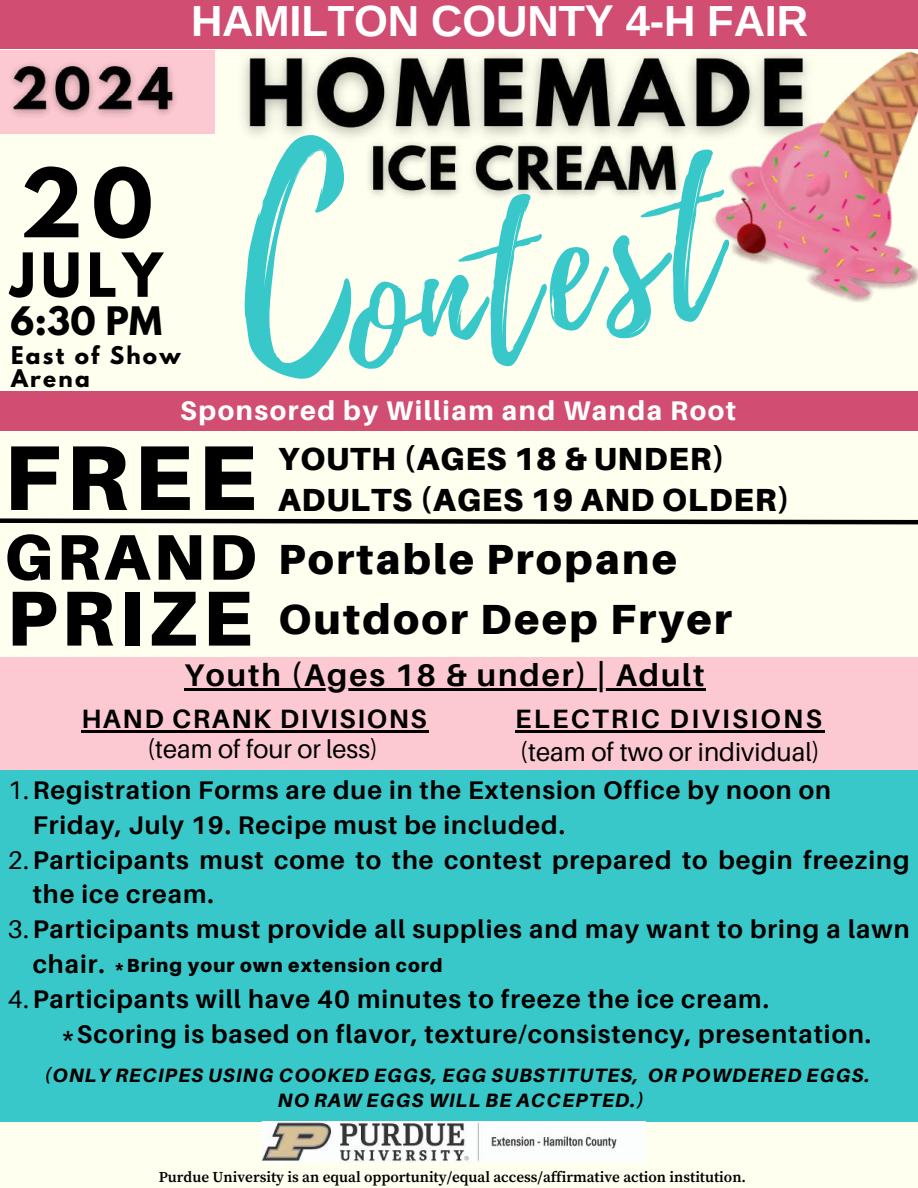
<style>
.page{position:relative;width:918px;height:1188px;background:#fffff0}
.page>*{position:absolute;margin:0;border:0;box-sizing:border-box;transform-origin:0 0}
.t1{font:174.15px "Playlist Script";color:#38c8ca}
.t2{font:900 92.1px "Aileron";color:#000}
.t3{font:700 84.3px "League Spartan";color:#000}
.t4{font:900 64.5px "Aileron";letter-spacing:.055em;color:#000}
.t5{font:700 53.85px "League Spartan";color:#000}
.t6{font:700 43.5px "Arimo";letter-spacing:-.005em;color:#fff}
.t7{font:900 42.15px/60.2px "Aileron";letter-spacing:.055em;color:#000}
.t8{font:700 34.8px "League Spartan";color:#000}
.t9{font:900 31.95px/40.3px "Aileron";letter-spacing:.025em;color:#000}
.t10{font:700 31.35px "Aileron";letter-spacing:.06em;color:#000}
.t11{font:800 27px "Aileron";letter-spacing:.055em;color:#fff}
.t12{font:700 26.55px "Aileron";letter-spacing:.075em;color:#000}
.t13{font:25.8px "Aileron";color:#000}
.t14{font:700 25.5px "Aileron";letter-spacing:.04em;color:#000}
.t15{font:25.5px "Aileron";color:#000}
.t16{font:700 21.6px/23.7px "League Spartan";letter-spacing:.105em;color:#000}
.t17{font:italic 800 19.35px/24.8px "Aileron";letter-spacing:.055em;color:#000;text-align:center}
.t18{font:900 19.05px "Aileron";letter-spacing:.055em;color:#000}
.t19{font:600 15.15px "Source Serif Pro";color:#000}
.s1{font-size:78px}
.s2{font-weight:400}
</style>
<div class="page">
<div style="left:0;top:391px;width:918px;height:40px;background:#d14d72"></div>
<div style="left:0;top:657px;width:918px;height:121px;background:#fcc8d1"></div>
<div style="left:0;top:770px;width:918px;height:351px;background:#38c8ca"></div>
<img style="left:262px;top:1121px;width:384px;height:42px">
<svg style="left:0;top:518px;width:918px;height:7px"></svg>
<div style="left:0;top:50px;width:214px;height:84px;background:#fcc8d1"></div>
<div style="left:0;top:0;width:918px;height:49px;background:#d14d72"></div>
<hr style="left:81px;top:730px;width:347px;height:3px;background:#000">
<hr style="left:515px;top:730px;width:309px;height:3px;background:#000">
<hr style="left:184px;top:689px;width:522px;height:2px;background:#000">
<img style="left:243px;top:54px;width:454px;height:83px">
<img style="left:697px;top:51px;width:221px;height:252px">
<img style="left:358px;top:133px;width:335px;height:64px">
<img style="left:12px;top:64px;width:164px;height:52px">
<h3 class="t6" style="left:191px;top:-3px;width:619px">HAMILTON COUNTY 4-H FAIR</h3>
<h3 class="t3" style="left:20px;top:161px;width:135px">20</h3>
<h3 class="t5" style="left:10px;top:248px;width:154px">JULY</h3>
<h3 class="t8" style="left:11px;top:304px;width:153px">6:30 PM</h3>
<p class="t16" style="left:11px;top:346px;width:171px">East of Show<br>Arena</p>
<h1 class="t1" style="left:220px;top:225px;width:481px;rotate:-14deg"><sup>C</sup>ontest</h1>
<p class="t11" style="left:180px;top:394px;width:557px">Sponsored by William and Wanda Root</p>
<h2 class="t2" style="left:4px;top:421px;width:254px">FREE</h2>
<h3 class="t4" style="left:4px;top:517px;width:254px">GRAND</h3>
<p class="t9" style="left:278px;top:438px;width:514px">YOUTH (AGES 18 &amp; UNDER)<br>ADULTS (AGES 19 AND OLDER)</p>
<h3 class="t7" style="left:6px;top:529px;width:727px;text-indent:272px">Portable Propane<br><span class="s1">PRIZE</span> Outdoor Deep Fryer</h3>
<p class="t10" style="left:184px;top:656px;width:521px">Youth (Ages 18 &amp; under) | Adult</p>
<p class="t12" style="left:81px;top:702px;width:347px">HAND CRANK DIVISIONS</p>
<p class="t12" style="left:515px;top:702px;width:308px">ELECTRIC DIVISIONS</p>
<p class="t15" style="left:147px;top:734px;width:232px">(team of four or less)</p>
<p class="t13" style="left:520px;top:736px;width:302px">(team of two or individual)</p>
<p class="t14" style="left:8px;top:774px;width:825px"><span class="s2">1.</span>Registration Forms are due in the Extension Office by noon on</p>
<p class="t14" style="left:33px;top:809px;width:534px">Friday, July 19. Recipe must be included.</p>
<p class="t14" style="left:8px;top:844px;width:903px"><span class="s2">2.</span>Participants must come to the contest prepared to begin freezing</p>
<p class="t14" style="left:33px;top:879px;width:183px">the ice cream.</p>
<p class="t14" style="left:8px;top:914px;width:903px"><span class="s2">3.</span>Participants must provide all supplies and may want to bring a lawn</p>
<p class="t14" style="left:33px;top:948px;width:74px">chair.</p>
<p class="t14" style="left:8px;top:983px;width:763px"><span class="s2">4.</span>Participants will have 40 minutes to freeze the ice cream.</p>
<p class="t14" style="left:61px;top:1018px;width:812px">*Scoring is based on flavor, texture/consistency, presentation.</p>
<p class="t18" style="left:114px;top:954px;width:331px">*Bring your own extension cord</p>
<p class="t17" style="left:44px;top:1063px;width:827px">(ONLY RECIPES USING COOKED EGGS, EGG SUBSTITUTES, OR POWDERED EGGS.<br>NO RAW EGGS WILL BE ACCEPTED.)</p>
<p class="t19" style="left:159px;top:1168px;width:589px">Purdue University is an equal opportunity/equal access/affirmative action institution.</p>
</div>
